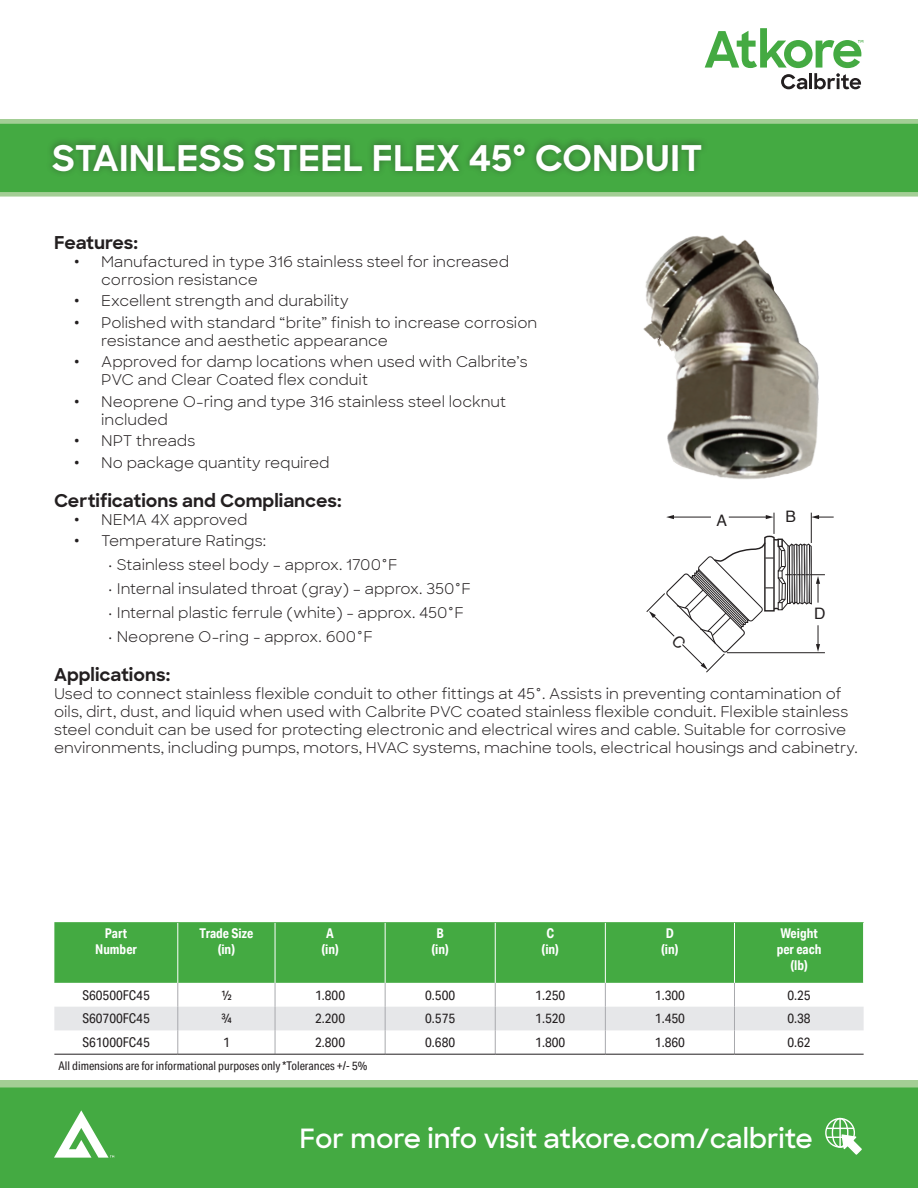
<style>
.page{position:relative;width:918px;height:1188px;background:#fff}
.page>*{position:absolute;margin:0;border:0;box-sizing:border-box;transform-origin:0 0}
.t1{font:700 36px "Sharp Sans";color:#fff}
.t2{font:600 27px "Sharp Sans";color:#fff}
.t3{font:700 18px "Sharp Sans";color:#231f20}
.t4{font:15.75px "Helvetica";color:#231f20}
.t5{font:15px/18px "Sharp Sans";color:#231f20}
.t6{font:700 15px "Roboto Condensed";color:#231f20}
.t7{font:13.5px "Aktiv Grotesk Cd";color:#231f20}
.t8{font:700 13.5px/16.2px "Aktiv Grotesk Cd";color:#fff;text-align:center}
.t9{font:12px "Aktiv Grotesk Cd";color:#231f20}
</style>
<div class="page">
<svg style="left:0;top:1080px;width:918px;height:108px;background:#4aac48"></svg>
<div style="left:825px;top:1118px;width:30px;height:30px;border:1px solid #fff;border-radius:50%"></div>
<div style="left:832px;top:1118px;width:16px;height:30px;border:1px solid #fff;border-radius:50%"></div>
<hr style="left:839px;top:1119px;width:2px;height:28px;background:#fff">
<svg style="left:827px;top:1128px;width:36px;height:28px"></svg>
<svg style="left:54px;top:1110px;width:60px;height:48px"></svg>
<svg style="left:0;top:124px;width:918px;height:73px;background:#4dad4a"></svg>
<div style="left:46px;top:137px;width:663px;height:41px;background:#231f20;opacity:.44"></div>
<div style="left:0;top:119px;width:918px;height:5px;background:#a3ce95"></div>
<svg style="left:705px;top:28px;width:158px;height:61px"></svg>
<img style="left:600px;top:193px;width:251px;height:320px">
<div style="left:54px;top:922px;width:810px;height:61px;background:#44aa42"></div>
<hr style="left:177px;top:923px;width:1px;height:60px;background:#fff">
<hr style="left:275px;top:923px;width:1px;height:60px;background:#fff">
<hr style="left:385px;top:923px;width:1px;height:60px;background:#fff">
<hr style="left:495px;top:923px;width:1px;height:60px;background:#fff">
<hr style="left:605px;top:923px;width:1px;height:60px;background:#fff">
<hr style="left:734px;top:923px;width:1px;height:60px;background:#fff">
<hr style="left:863px;top:923px;width:1px;height:60px;background:#fff">
<svg style="left:54px;top:983px;width:810px;height:71px"></svg>
<hr style="left:54px;top:1054px;width:124px;height:1px;background:#231f20">
<hr style="left:178px;top:1054px;width:97px;height:1px;background:#231f20">
<hr style="left:275px;top:1054px;width:110px;height:1px;background:#231f20">
<hr style="left:385px;top:1054px;width:110px;height:1px;background:#231f20">
<hr style="left:495px;top:1054px;width:110px;height:1px;background:#231f20">
<hr style="left:605px;top:1054px;width:129px;height:1px;background:#231f20">
<hr style="left:734px;top:1054px;width:130px;height:1px;background:#231f20">
<svg style="left:646px;top:513px;width:188px;height:160px"></svg>
<h1 class="t1" style="left:52px;top:131px;width:652px">STAINLESS STEEL FLEX 45º CONDUIT</h1>
<p class="t3" style="left:54px;top:229px;width:86px">Features:</p>
<p class="t6" style="left:74px;top:251px;width:7px">ꞏ</p>
<p class="t5" style="left:101px;top:252px;width:409px">Manufactured in type 316 stainless steel for increased corrosion resistance</p>
<p class="t6" style="left:74px;top:291px;width:7px">ꞏ</p>
<p class="t5" style="left:101px;top:291px;width:249px">Excellent strength and durability</p>
<p class="t6" style="left:74px;top:312px;width:7px">ꞏ</p>
<p class="t5" style="left:101px;top:313px;width:438px">Polished with standard “brite” finish to increase corrosion resistance and aesthetic appearance</p>
<p class="t6" style="left:74px;top:352px;width:7px">ꞏ</p>
<p class="t5" style="left:101px;top:352px;width:428px">Approved for damp locations when used with Calbrite’s<br>PVC and Clear Coated flex conduit</p>
<p class="t6" style="left:74px;top:391px;width:7px">ꞏ</p>
<p class="t5" style="left:101px;top:392px;width:406px">Neoprene O-ring and type 316 stainless steel locknut included</p>
<p class="t6" style="left:74px;top:431px;width:7px">ꞏ</p>
<p class="t5" style="left:101px;top:431px;width:96px">NPT threads</p>
<p class="t6" style="left:74px;top:452px;width:7px">ꞏ</p>
<p class="t5" style="left:101px;top:453px;width:230px">No package quantity required</p>
<p class="t3" style="left:54px;top:487px;width:289px">Certifications and Compliances:</p>
<p class="t6" style="left:74px;top:509px;width:7px">ꞏ</p>
<p class="t5" style="left:101px;top:509px;width:148px">NEMA 4X approved</p>
<p class="t6" style="left:74px;top:530px;width:7px">ꞏ</p>
<p class="t5" style="left:101px;top:531px;width:166px">Temperature Ratings:</p>
<p class="t5" style="left:108px;top:555px;width:291px">• Stainless steel body – approx. 1700°F</p>
<p class="t5" style="left:108px;top:579px;width:364px">• Internal insulated throat (gray) – approx. 350°F</p>
<p class="t5" style="left:108px;top:603px;width:357px">• Internal plastic ferrule (white) - approx. 450°F</p>
<p class="t5" style="left:108px;top:627px;width:266px">• Neoprene O-ring - approx. 600°F</p>
<p class="t3" style="left:54px;top:661px;width:118px">Applications:</p>
<p class="t5" style="left:54px;top:684px;width:805px">Used to connect stainless flexible conduit to other fittings at 45°. Assists in preventing contamination of oils, dirt, dust, and liquid when used with Calbrite PVC coated stainless flexible conduit. Flexible stainless steel conduit can be used for protecting electronic and electrical wires and cable. Suitable for corrosive environments, including pumps, motors, HVAC systems, machine tools, electrical housings and cabinetry.</p>
<p class="t4" style="left:716px;top:508px;width:12px">A</p>
<p class="t4" style="left:785px;top:505px;width:12px">B</p>
<p class="t4" style="left:814px;top:601px;width:13px">D</p>
<p class="t8" style="left:95px;top:925px;width:43px">Part<br>Number</p>
<p class="t8" style="left:200px;top:925px;width:55px">Trade Size (in)</p>
<p class="t8" style="left:321px;top:925px;width:19px">A (in)</p>
<p class="t8" style="left:432px;top:925px;width:19px">B (in)</p>
<p class="t8" style="left:542px;top:925px;width:19px">C (in)</p>
<p class="t8" style="left:661px;top:925px;width:19px">D (in)</p>
<p class="t8" style="left:777px;top:925px;width:46px">Weight per each (lb)</p>
<p class="t7" style="left:82px;top:987px;width:69px">S60500FC45</p>
<p class="t7" style="left:221px;top:987px;width:12px">1/2</p>
<p class="t7" style="left:315px;top:987px;width:32px">1.800</p>
<p class="t7" style="left:425px;top:987px;width:32px">0.500</p>
<p class="t7" style="left:535px;top:987px;width:32px">1.250</p>
<p class="t7" style="left:655px;top:987px;width:32px">1.300</p>
<p class="t7" style="left:787px;top:987px;width:25px">0.25</p>
<p class="t7" style="left:82px;top:1011px;width:69px">S60700FC45</p>
<p class="t7" style="left:221px;top:1011px;width:12px">3/4</p>
<p class="t7" style="left:315px;top:1011px;width:32px">2.200</p>
<p class="t7" style="left:425px;top:1011px;width:32px">0.575</p>
<p class="t7" style="left:535px;top:1011px;width:32px">1.520</p>
<p class="t7" style="left:655px;top:1011px;width:32px">1.450</p>
<p class="t7" style="left:787px;top:1011px;width:25px">0.38</p>
<p class="t7" style="left:82px;top:1034px;width:69px">S61000FC45</p>
<p class="t7" style="left:223px;top:1034px;width:8px">1</p>
<p class="t7" style="left:315px;top:1034px;width:32px">2.800</p>
<p class="t7" style="left:425px;top:1034px;width:32px">0.680</p>
<p class="t7" style="left:535px;top:1034px;width:32px">1.800</p>
<p class="t7" style="left:655px;top:1034px;width:32px">1.860</p>
<p class="t7" style="left:787px;top:1034px;width:25px">0.62</p>
<p class="t9" style="left:59px;top:1059px;width:310px">All dimensions are for informational purposes only *Tolerances +/- 5%</p>
<h2 class="t2" style="left:299px;top:1118px;width:515px">For more info visit atkore.com/calbrite</h2>
</div>
